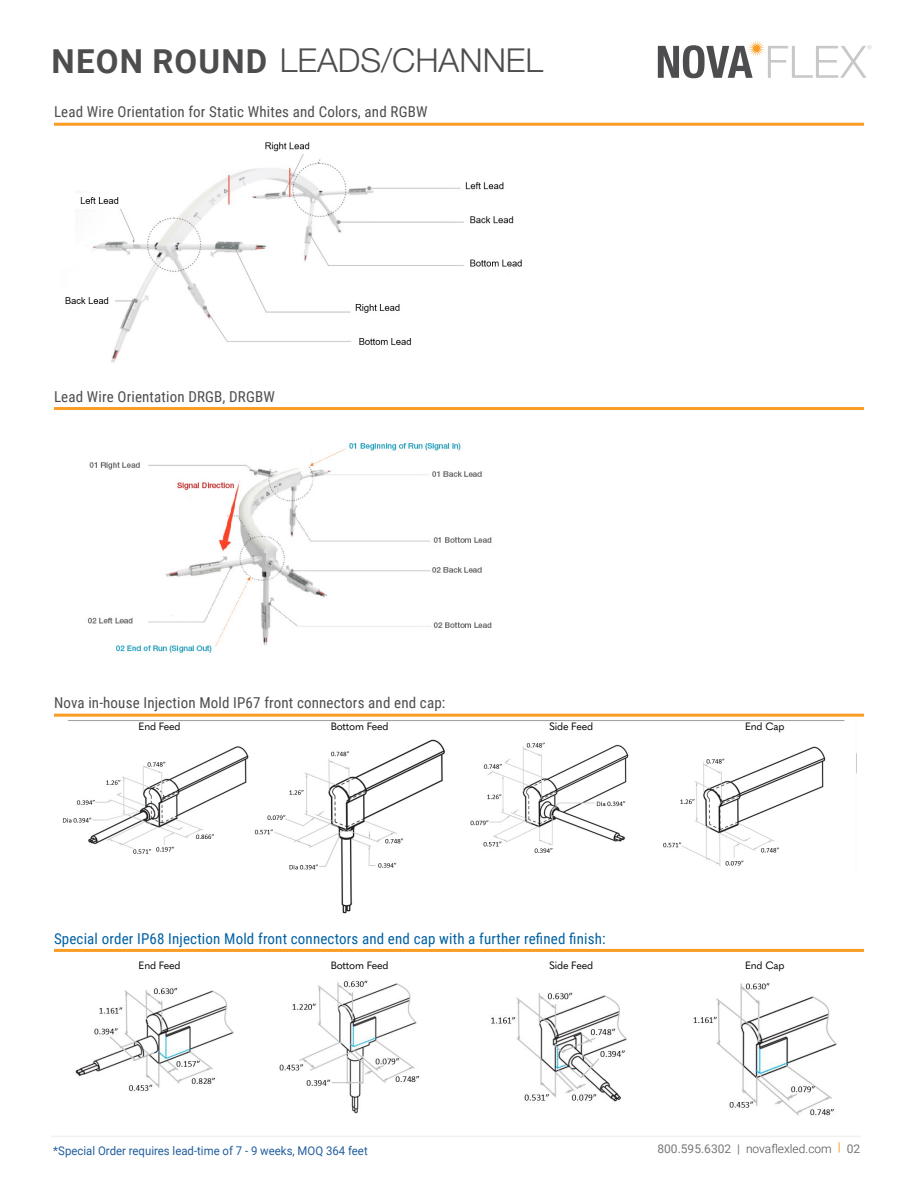
<style>
.page{position:relative;width:918px;height:1188px;background:#fff}
.page>*{position:absolute;margin:0;border:0;box-sizing:border-box;transform-origin:0 0}
.t1{font:300 33px "Helvetica Neue LT Pro";color:#4d4d4f}
.t2{font:15px "Roboto Condensed";letter-spacing:.01em;color:#4d4d4f}
.t3{font:15px "Roboto Condensed";letter-spacing:.01em;color:#0061a3}
.t4{font:12px "Roboto";color:#215e9e;scale:.95 1}
.t5{font:300 12px "Roboto";color:#4d4d4f}
.t6{font:12px "Roboto";color:#77787b}
.t7{font:10.5px "Quasimoda";letter-spacing:-.02em;color:#000}
.s1{font-family:"Roboto";font-weight:700}
.s2{font-weight:400;color:#77787b}
.s3{font-weight:400;color:#f99d25}
</style>
<div class="page">
<hr style="left:51px;top:1136px;width:810px;height:1px;background:#f1f1f2">
<svg style="left:658px;top:40px;width:214px;height:38px"></svg>
<img style="left:75px;top:980px;width:762px;height:136px">
<hr style="left:54px;top:714px;width:810px;height:3px;background:#f99d25">
<hr style="left:54px;top:123px;width:810px;height:3px;background:#f99d25">
<hr style="left:54px;top:407px;width:810px;height:3px;background:#f99d25">
<hr style="left:54px;top:949px;width:810px;height:3px;background:#f99d25">
<img style="left:62px;top:720px;width:783px;height:194px">
<img style="left:65px;top:142px;width:457px;height:221px">
<img style="left:87px;top:443px;width:405px;height:210px">
<h1 class="t1" style="left:52px;top:40px;width:493px"><span class="s1">NEON ROUND</span> LEADS/CHANNEL</h1>
<p class="t2" style="left:54px;top:102px;width:375px">Lead Wire Orientation for Static Whites and Colors, and RGBW</p>
<p class="t2" style="left:54px;top:386px;width:222px">Lead Wire Orientation DRGB, DRGBW</p>
<p class="t2" style="left:54px;top:693px;width:393px">Nova in-house Injection Mold IP67 front connectors and end cap:</p>
<p class="t7" style="left:139px;top:718px;width:44px">End Feed</p>
<p class="t7" style="left:331px;top:718px;width:59px">Bottom Feed</p>
<p class="t7" style="left:549px;top:718px;width:45px">Side Feed</p>
<p class="t7" style="left:745px;top:718px;width:41px">End Cap</p>
<p class="t3" style="left:54px;top:928px;width:553px">Special order IP68 Injection Mold front connectors and end cap with a further refined finish:</p>
<p class="t7" style="left:139px;top:958px;width:44px">End Feed</p>
<p class="t7" style="left:331px;top:958px;width:59px">Bottom Feed</p>
<p class="t7" style="left:549px;top:958px;width:45px">Side Feed</p>
<p class="t7" style="left:745px;top:958px;width:41px">End Cap</p>
<p class="t5" style="left:658px;top:1140px;width:185px"><span class="s2">800.595.6302 |</span> novaflexled.com <span class="s3">|</span></p>
<p class="t4" style="left:53px;top:1142px;width:333px">*Special Order requires lead-time of 7 - 9 weeks, MOQ 364 feet</p>
<p class="t6" style="left:847px;top:1140px;width:15px">02</p>
</div>
